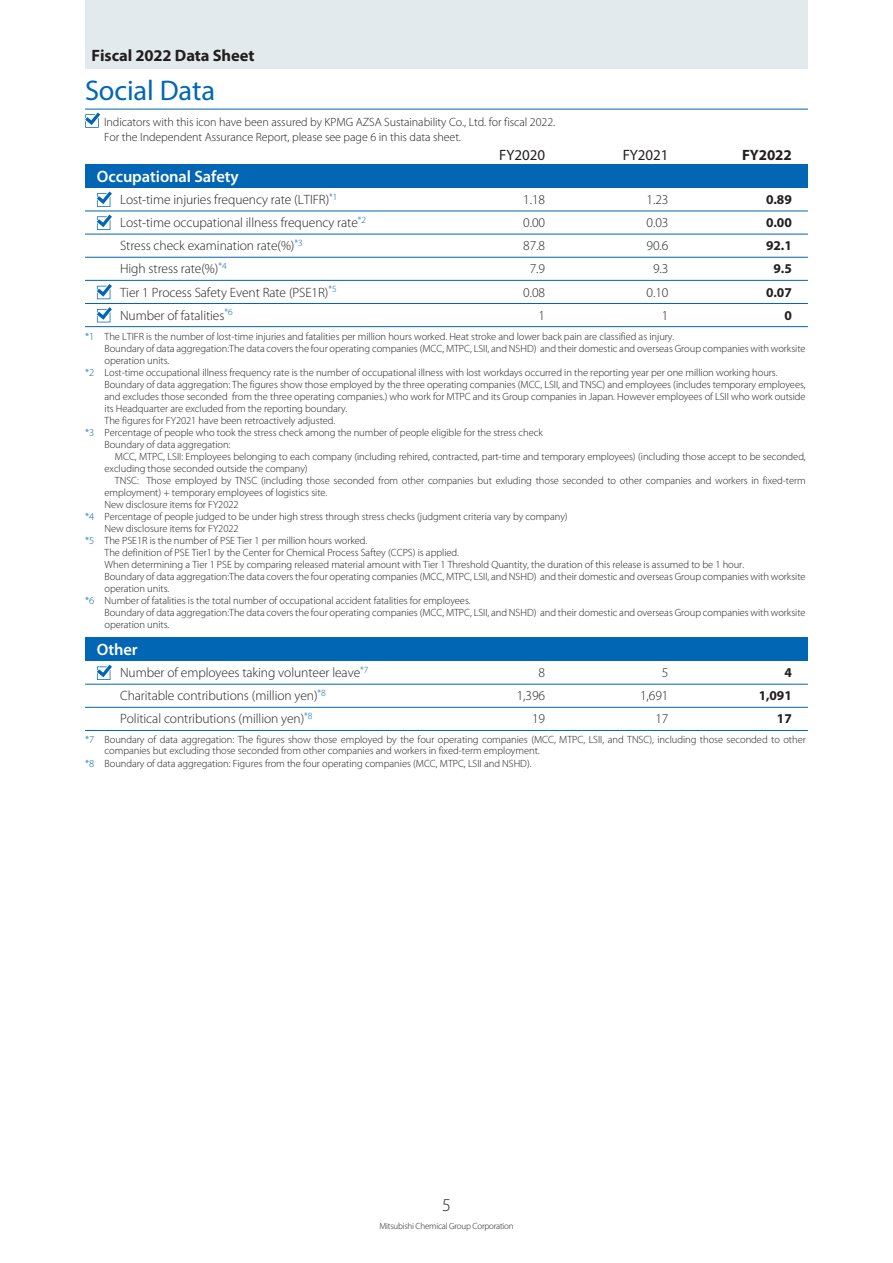
<style>
.page{position:relative;width:893px;height:1263px;background:#fff}
.page>*{position:absolute;margin:0;border:0;box-sizing:border-box;transform-origin:0 0}
.t1{font:28.5px "Myriad Pro";letter-spacing:-.005em;color:#0166b3}
.t2{font:300 18px "Myriad Pro";color:#231f20}
.t3{font:600 16.5px "Myriad Pro";letter-spacing:-.005em;color:#fff}
.t4{font:700 16.5px "Myriad Pro";letter-spacing:-.005em;color:#231f20}
.t5{font:15px "Myriad Pro";letter-spacing:-.005em;color:#231f20}
.t6{font:700 15px "Myriad Pro";letter-spacing:-.005em;color:#231f20}
.t7{font:300 13.5px/23.1px "Myriad Pro";letter-spacing:-.005em;color:#231f20;text-align:right}
.t8{font:700 13.5px/23.1px "Myriad Pro";letter-spacing:-.005em;color:#231f20;text-align:right}
.t9{font:300 12px/15px "Myriad Pro";letter-spacing:-.005em;color:#231f20}
.t10{font:300 10.5px "Myriad Pro";letter-spacing:-.005em;color:#231f20}
.t11{font:300 9px "Myriad Pro";letter-spacing:-.025em;color:#231f20}
.s1{color:#0166b3}
</style>
<div class="page">
<div style="left:85px;top:165px;width:723px;height:23px;background:#0166b3"></div>
<hr style="left:85px;top:211px;width:723px;height:1px;background:#0166b3">
<hr style="left:85px;top:257px;width:723px;height:1px;background:#0166b3">
<hr style="left:85px;top:234px;width:723px;height:1px;background:#0166b3">
<hr style="left:85px;top:280px;width:723px;height:1px;background:#0166b3">
<hr style="left:85px;top:326px;width:723px;height:1px;background:#0166b3">
<hr style="left:85px;top:303px;width:723px;height:1px;background:#0166b3">
<div style="left:85px;top:638px;width:723px;height:23px;background:#0166b3"></div>
<hr style="left:85px;top:684px;width:723px;height:1px;background:#0166b3">
<hr style="left:85px;top:730px;width:723px;height:1px;background:#0166b3">
<hr style="left:85px;top:707px;width:723px;height:1px;background:#0166b3">
<svg style="left:85px;top:112px;width:15px;height:16px"></svg>
<svg style="left:97px;top:191px;width:15px;height:16px"></svg>
<svg style="left:97px;top:215px;width:15px;height:15px"></svg>
<svg style="left:97px;top:284px;width:15px;height:15px"></svg>
<svg style="left:97px;top:307px;width:15px;height:15px"></svg>
<div style="left:85px;top:0;width:723px;height:68px;background:#e3eaee"></div>
<hr style="left:85px;top:109px;width:723px;height:1px;background:#0166b3">
<svg style="left:97px;top:665px;width:15px;height:15px"></svg>
<h3 class="t4" style="left:92px;top:44px;width:164px">Fiscal 2022 Data Sheet</h3>
<h1 class="t1" style="left:85px;top:73px;width:132px">Social Data</h1>
<p class="t9" style="left:104px;top:114px;width:453px">Indicators with this icon have been assured by KPMG AZSA Sustainability Co., Ltd. for fiscal 2022.<br>For the Independent Assurance Report, please see page 6 in this data sheet.</p>
<h3 class="t3" style="left:97px;top:166px;width:143px">Occupational Safety</h3>
<p class="t7" style="left:120px;top:188px;width:248px;text-align:left">Lost-time injuries frequency rate (LTIFR)<sup>*1<br></sup>Lost-time occupational illness frequency rate<sup>*2<br></sup>Stress check examination rate(%)<sup>*3<br></sup>High stress rate(%)<sup>*4<br></sup>Tier 1 Process Safety Event Rate (PSE1R)<sup>*5<br></sup>Number of fatalities<sup>*6</sup></p>
<h3 class="t5" style="left:499px;top:146px;width:47px">FY2020</h3>
<h3 class="t5" style="left:623px;top:146px;width:47px">FY2021</h3>
<h3 class="t6" style="left:742px;top:145px;width:51px">FY2022</h3>
<p class="t7" style="left:523px;top:188px;width:23px">1.18<br>0.00<br>87.8<br>7.9<br>0.08<br>1</p>
<p class="t7" style="left:647px;top:188px;width:23px">1.23<br>0.03<br>90.6<br>9.3<br>0.10<br>1</p>
<p class="t8" style="left:766px;top:187px;width:27px">0.89<br>0.00<br>92.1<br>9.5<br>0.07<br>0</p>
<p class="t10" style="left:85px;top:330px;width:591px"><span class="s1">*1</span> The LTIFR is the number of lost-time injuries and fatalities per million hours worked. Heat stroke and lower back pain are classified as injury.</p>
<p class="t10" style="left:105px;top:342px;width:703px">Boundary of data aggregation:The data covers the four operating companies (MCC, MTPC, LSII, and NSHD) and their domestic and overseas Group companies with worksite</p>
<p class="t10" style="left:105px;top:354px;width:66px">operation units.</p>
<p class="t10" style="left:85px;top:366px;width:694px"><span class="s1">*2</span> Lost-time occupational illness frequency rate is the number of occupational illness with lost workdays occurred in the reporting year per one million working hours.</p>
<p class="t10" style="left:105px;top:378px;width:703px">Boundary of data aggregation: The figures show those employed by the three operating companies (MCC, LSII, and TNSC) and employees (includes temporary employees,</p>
<p class="t10" style="left:105px;top:390px;width:703px">and excludes those seconded from the three operating companies.) who work for MTPC and its Group companies in Japan. However employees of LSII who work outside</p>
<p class="t10" style="left:105px;top:402px;width:244px">its Headquarter are excluded from the reporting boundary.</p>
<p class="t10" style="left:105px;top:414px;width:232px">The figures for FY2021 have been retroactively adjusted.</p>
<p class="t10" style="left:85px;top:426px;width:459px"><span class="s1">*3</span> Percentage of people who took the stress check among the number of people eligible for the stress check</p>
<p class="t10" style="left:105px;top:438px;width:127px">Boundary of data aggregation:</p>
<p class="t10" style="left:115px;top:450px;width:692px">MCC, MTPC, LSII: Employees belonging to each company (including rehired, contracted, part-time and temporary employees) (including those accept to be seconded,</p>
<p class="t10" style="left:105px;top:462px;width:205px">excluding those seconded outside the company)</p>
<p class="t10" style="left:115px;top:474px;width:692px">TNSC: Those employed by TNSC (including those seconded from other companies but exluding those seconded to other companies and workers in fixed-term</p>
<p class="t10" style="left:105px;top:486px;width:224px">employment) + temporary employees of logistics site.</p>
<p class="t10" style="left:105px;top:498px;width:136px">New disclosure items for FY2022</p>
<p class="t10" style="left:85px;top:510px;width:484px"><span class="s1">*4</span> Percentage of people judged to be under high stress through stress checks (judgment criteria vary by company)</p>
<p class="t10" style="left:105px;top:522px;width:136px">New disclosure items for FY2022</p>
<p class="t10" style="left:85px;top:534px;width:284px"><span class="s1">*5</span> The PSE1R is the number of PSE Tier 1 per million hours worked.</p>
<p class="t10" style="left:105px;top:546px;width:356px">The definition of PSE Tier1 by the Center for Chemical Process Saftey (CCPS) is applied.</p>
<p class="t10" style="left:105px;top:558px;width:641px">When determining a Tier 1 PSE by comparing released material amount with Tier 1 Threshold Quantity, the duration of this release is assumed to be 1 hour.</p>
<p class="t10" style="left:105px;top:570px;width:703px">Boundary of data aggregation:The data covers the four operating companies (MCC, MTPC, LSII, and NSHD) and their domestic and overseas Group companies with worksite</p>
<p class="t10" style="left:105px;top:582px;width:66px">operation units.</p>
<p class="t10" style="left:85px;top:594px;width:387px"><span class="s1">*6</span> Number of fatalities is the total number of occupational accident fatalities for employees.</p>
<p class="t10" style="left:105px;top:606px;width:703px">Boundary of data aggregation:The data covers the four operating companies (MCC, MTPC, LSII, and NSHD) and their domestic and overseas Group companies with worksite</p>
<p class="t10" style="left:105px;top:618px;width:66px">operation units.</p>
<h3 class="t3" style="left:97px;top:639px;width:42px">Other</h3>
<p class="t7" style="left:120px;top:661px;width:250px;text-align:left">Number of employees taking volunteer leave<sup>*7<br></sup>Charitable contributions (million yen)<sup>*8<br></sup>Political contributions (million yen)<sup>*8</sup></p>
<p class="t7" style="left:517px;top:661px;width:30px">8<br>1,396<br>19</p>
<p class="t7" style="left:640px;top:661px;width:30px">5<br>1,691<br>17</p>
<p class="t8" style="left:759px;top:661px;width:35px">4<br>1,091<br>17</p>
<p class="t10" style="left:85px;top:733px;width:722px"><span class="s1">*7</span> Boundary of data aggregation: The figures show those employed by the four operating companies (MCC, MTPC, LSII, and TNSC), including those seconded to other</p>
<p class="t10" style="left:105px;top:745px;width:437px">companies but excluding those seconded from other companies and workers in fixed-term employment.</p>
<p class="t10" style="left:85px;top:757px;width:448px"><span class="s1">*8</span> Boundary of data aggregation: Figures from the four operating companies (MCC, MTPC, LSII and NSHD).</p>
<h2 class="t2" style="left:442px;top:1194px;width:10px">5</h2>
<p class="t11" style="left:379px;top:1221px;width:136px">Mitsubishi Chemical Group Corporation</p>
</div>
